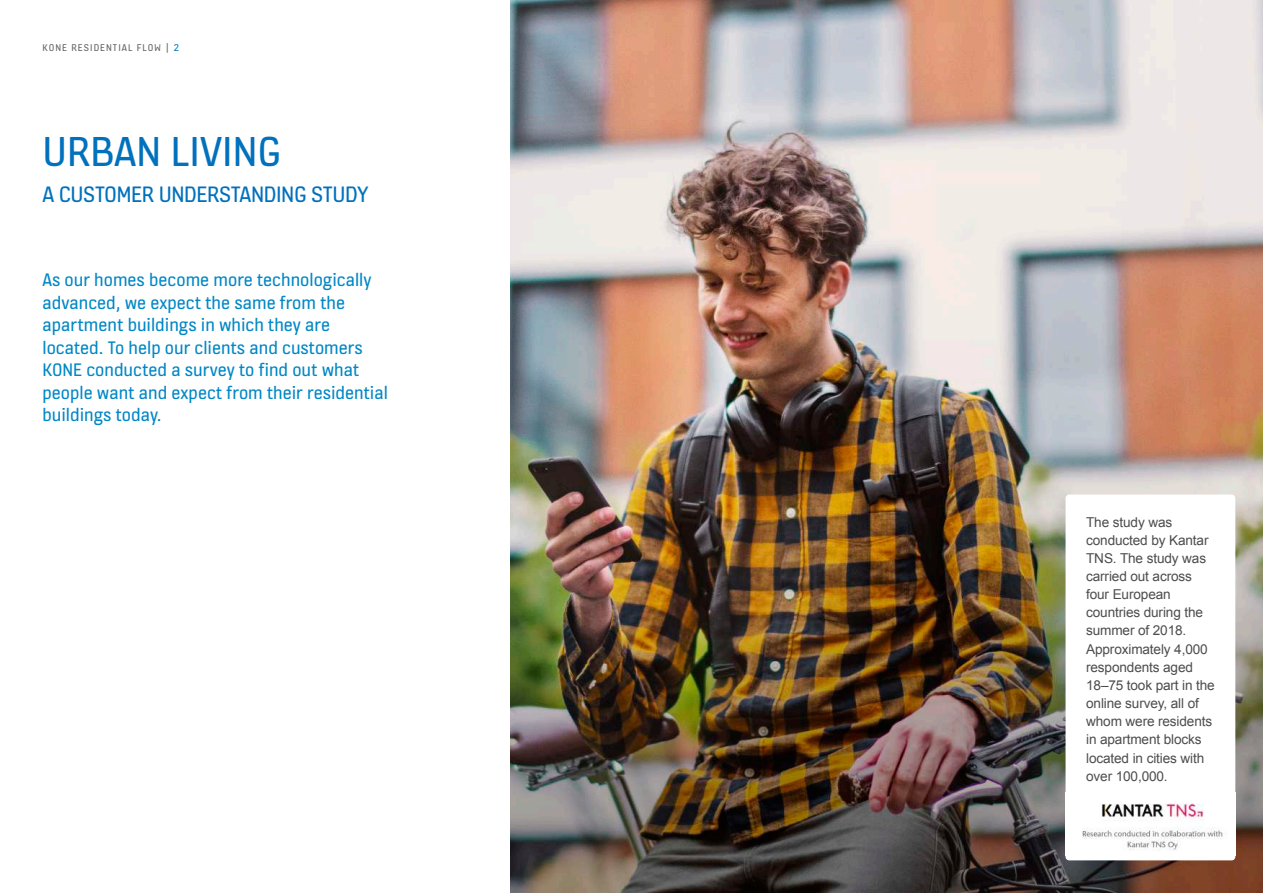
<style>
.page{position:relative;width:1263px;height:893px;background:#fff}
.page>*{position:absolute;margin:0;border:0;box-sizing:border-box;transform-origin:0 0}
.t1{font:45px "KONE Information";color:#0071bc}
.t2{font:24px "KONE Information";letter-spacing:-.015em;color:#0071bc}
.t3{font:19.5px/22.5px "KONE Information";color:#0087c6}
.t4{font:13.65px/18.1px "Arial";letter-spacing:-.01em;color:#4d4d4f}
.t5{font:10.5px "KONE Information";letter-spacing:.1em;color:#636466}
.s1{color:#0076be}
</style>
<div class="page">
<img style="left:510px;top:0;width:753px;height:893px">
<div style="left:1065px;top:495px;width:170px;height:365px;background:#fff;border-radius:4px"></div>
<img style="left:1082px;top:803px;width:141px;height:48px">
<p class="t5" style="left:43px;top:40px;width:138px">KONE RESIDENTIAL FLOW | <span class="s1">2</span></p>
<h1 class="t1" style="left:43px;top:122px;width:240px">URBAN LIVING</h1>
<h2 class="t2" style="left:43px;top:178px;width:328px">A CUSTOMER UNDERSTANDING STUDY</h2>
<p class="t3" style="left:43px;top:268px;width:347px">As our homes become more technologically advanced, we expect the same from the apartment buildings in which they are located. To help our clients and customers KONE conducted a survey to find out what people want and expect from their residential buildings today.</p>
<p class="t4" style="left:1086px;top:513px;width:130px">The study was conducted by Kantar<br>TNS. The study was carried out across four European countries during the summer of 2018.<br>Approximately 4,000 respondents aged<br>18–75 took part in the online survey, all of whom were residents in apartment blocks located in cities with over 100,000.</p>
</div>
